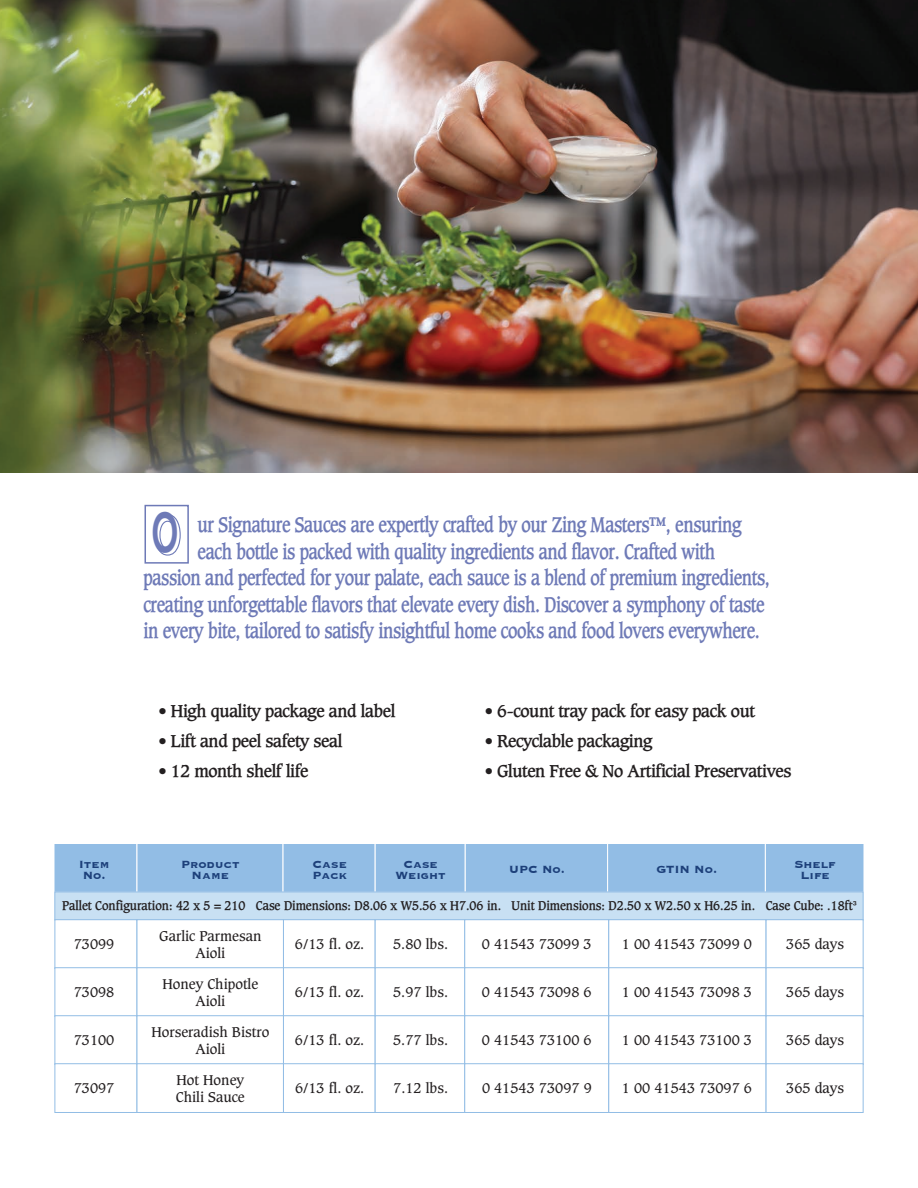
<style>
.page{position:relative;width:918px;height:1188px;background:#fff}
.page>*{position:absolute;margin:0;border:0;box-sizing:border-box;transform-origin:0 0}
.t1{font:700 58.65px "Copperplate Gothic";color:#6e7ab7;scale:.54 1}
.t2{font:700 20.4px "Newberry";letter-spacing:-.02em;color:#6e7ab7;scale:.83 1}
.t3{font:700 16.5px "Newberry";letter-spacing:-.02em;color:#231f20}
.t4{font:13.65px/16.4px "Newberry";color:#231f20;text-align:center}
.t5{font:900 condensed 13.5px/11.6px "Copperplate Black Condensed S Si";color:#1d407a;text-align:center}
.t6{font:700 12.15px "Newberry";color:#231f20;scale:.96 1}
.s1{font-family:"Arial";font-weight:400}
</style>
<div class="page">
<div style="left:136px;top:843px;width:147px;height:50px;background:#92bde5;border:1px solid #fff"></div>
<div style="left:54px;top:843px;width:83px;height:50px;background:#92bde5;border:1px solid #fff"></div>
<div style="left:283px;top:843px;width:93px;height:50px;background:#92bde5;border:1px solid #fff"></div>
<div style="left:375px;top:843px;width:91px;height:50px;background:#92bde5;border:1px solid #fff"></div>
<div style="left:465px;top:843px;width:143px;height:50px;background:#92bde5;border:1px solid #fff"></div>
<div style="left:607px;top:843px;width:159px;height:50px;background:#92bde5;border:1px solid #fff"></div>
<div style="left:765px;top:843px;width:99px;height:50px;background:#92bde5;border:1px solid #fff"></div>
<div style="left:54px;top:892px;width:810px;height:28px;background:#c8e0f3;border:1px solid #92bde5"></div>
<div style="left:136px;top:919px;width:148px;height:50px;background:#fff;border:1px solid #92bde5"></div>
<div style="left:54px;top:919px;width:83px;height:50px;background:#fff;border:1px solid #92bde5"></div>
<div style="left:283px;top:919px;width:93px;height:50px;background:#fff;border:1px solid #92bde5"></div>
<div style="left:375px;top:919px;width:90px;height:50px;background:#fff;border:1px solid #92bde5"></div>
<div style="left:464px;top:919px;width:145px;height:50px;background:#fff;border:1px solid #92bde5"></div>
<div style="left:608px;top:919px;width:159px;height:50px;background:#fff;border:1px solid #92bde5"></div>
<div style="left:766px;top:919px;width:98px;height:50px;background:#fff;border:1px solid #92bde5"></div>
<img style="left:0;top:0;width:918px;height:473px">
<svg style="left:154px;top:514px;width:27px;height:42px"></svg>
<div style="left:145px;top:505px;width:44px;height:59px;border:2px solid #6e7ab7"></div>
<div style="left:136px;top:967px;width:148px;height:50px;background:#fff;border:1px solid #92bde5"></div>
<div style="left:54px;top:967px;width:83px;height:50px;background:#fff;border:1px solid #92bde5"></div>
<div style="left:283px;top:967px;width:93px;height:50px;background:#fff;border:1px solid #92bde5"></div>
<div style="left:375px;top:967px;width:90px;height:50px;background:#fff;border:1px solid #92bde5"></div>
<div style="left:464px;top:967px;width:145px;height:50px;background:#fff;border:1px solid #92bde5"></div>
<div style="left:608px;top:967px;width:159px;height:50px;background:#fff;border:1px solid #92bde5"></div>
<div style="left:766px;top:967px;width:98px;height:50px;background:#fff;border:1px solid #92bde5"></div>
<div style="left:136px;top:1015px;width:148px;height:50px;background:#fff;border:1px solid #92bde5"></div>
<div style="left:54px;top:1015px;width:83px;height:50px;background:#fff;border:1px solid #92bde5"></div>
<div style="left:283px;top:1015px;width:93px;height:50px;background:#fff;border:1px solid #92bde5"></div>
<div style="left:375px;top:1015px;width:90px;height:50px;background:#fff;border:1px solid #92bde5"></div>
<div style="left:464px;top:1015px;width:145px;height:50px;background:#fff;border:1px solid #92bde5"></div>
<div style="left:608px;top:1015px;width:159px;height:50px;background:#fff;border:1px solid #92bde5"></div>
<div style="left:766px;top:1015px;width:98px;height:50px;background:#fff;border:1px solid #92bde5"></div>
<div style="left:136px;top:1063px;width:148px;height:50px;background:#fff;border:1px solid #92bde5"></div>
<div style="left:54px;top:1063px;width:83px;height:50px;background:#fff;border:1px solid #92bde5"></div>
<div style="left:283px;top:1063px;width:93px;height:50px;background:#fff;border:1px solid #92bde5"></div>
<div style="left:375px;top:1063px;width:90px;height:50px;background:#fff;border:1px solid #92bde5"></div>
<div style="left:464px;top:1063px;width:145px;height:50px;background:#fff;border:1px solid #92bde5"></div>
<div style="left:608px;top:1063px;width:159px;height:50px;background:#fff;border:1px solid #92bde5"></div>
<div style="left:766px;top:1063px;width:98px;height:50px;background:#fff;border:1px solid #92bde5"></div>
<h1 class="t1" style="left:151px;top:500px;width:51px">O</h1>
<p class="t2" style="left:198px;top:515px;width:657px">ur Signature Sauces are expertly crafted by our Zing Masters™, ensuring</p>
<p class="t2" style="left:198px;top:542px;width:625px">each bottle is packed with quality ingredients and flavor. Crafted with</p>
<p class="t2" style="left:143px;top:568px;width:756px">passion and perfected for your palate, each sauce is a blend of premium ingredients,</p>
<p class="t2" style="left:143px;top:595px;width:750px">creating unforgettable flavors that elevate every dish. Discover a symphony of taste</p>
<p class="t2" style="left:143px;top:621px;width:744px">in every bite, tailored to satisfy insightful home cooks and food lovers everywhere.</p>
<p class="t3" style="left:158px;top:703px;width:238px">• High quality package and label</p>
<p class="t3" style="left:485px;top:703px;width:272px">• 6-count tray pack for easy pack out</p>
<p class="t3" style="left:158px;top:733px;width:185px">• Lift and peel safety seal</p>
<p class="t3" style="left:485px;top:733px;width:169px">• Recyclable packaging</p>
<p class="t3" style="left:158px;top:763px;width:152px">• 12 month shelf life</p>
<p class="t3" style="left:485px;top:763px;width:308px">• Gluten Free &amp; No Artificial Preservatives</p>
<p class="t5" style="left:79px;top:858px;width:32px;text-align:left">Item<br>No.</p>
<p class="t5" style="left:181px;top:858px;width:60px">Product<br>Name</p>
<p class="t5" style="left:312px;top:858px;width:36px;text-align:left">Case<br>Pack</p>
<p class="t5" style="left:396px;top:858px;width:52px">Case<br>Weight</p>
<p class="t5" style="left:509px;top:864px;width:58px">UPC No.</p>
<p class="t5" style="left:656px;top:864px;width:62px">GTIN No.</p>
<p class="t5" style="left:795px;top:858px;width:43px">Shelf<br>Life</p>
<p class="t6" style="left:62px;top:899px;width:829px">Pallet Configuration: 42 x 5 = 210 Case Dimensions: D8.06 x W5.56 x H7.06 in. Unit Dimensions: D2.50 x W2.50 x H6.25 in. Case Cube: .18ft<span class="s1">³</span></p>
<p class="t4" style="left:74px;top:937px;width:42px">73099</p>
<p class="t4" style="left:159px;top:929px;width:104px">Garlic Parmesan<br>Aioli</p>
<p class="t4" style="left:295px;top:937px;width:71px">6/13 fl. oz.</p>
<p class="t4" style="left:393px;top:937px;width:56px">5.80 lbs.</p>
<p class="t4" style="left:482px;top:937px;width:111px">0 41543 73099 3</p>
<p class="t4" style="left:622px;top:937px;width:132px">1 00 41543 73099 0</p>
<p class="t4" style="left:786px;top:937px;width:59px">365 days</p>
<p class="t4" style="left:162px;top:977px;width:97px">Honey Chipotle<br>Aioli</p>
<p class="t4" style="left:74px;top:985px;width:42px">73098</p>
<p class="t4" style="left:295px;top:985px;width:71px">6/13 fl. oz.</p>
<p class="t4" style="left:393px;top:985px;width:56px">5.97 lbs.</p>
<p class="t4" style="left:482px;top:985px;width:111px">0 41543 73098 6</p>
<p class="t4" style="left:622px;top:985px;width:132px">1 00 41543 73098 3</p>
<p class="t4" style="left:786px;top:985px;width:59px">365 days</p>
<p class="t4" style="left:151px;top:1025px;width:119px">Horseradish Bistro<br>Aioli</p>
<p class="t4" style="left:74px;top:1033px;width:42px">73100</p>
<p class="t4" style="left:295px;top:1033px;width:71px">6/13 fl. oz.</p>
<p class="t4" style="left:393px;top:1033px;width:56px">5.77 lbs.</p>
<p class="t4" style="left:482px;top:1033px;width:111px">0 41543 73100 6</p>
<p class="t4" style="left:622px;top:1033px;width:132px">1 00 41543 73100 3</p>
<p class="t4" style="left:786px;top:1033px;width:59px">365 days</p>
<p class="t4" style="left:176px;top:1073px;width:70px;text-align:left">Hot Honey<br>Chili Sauce</p>
<p class="t4" style="left:74px;top:1081px;width:42px">73097</p>
<p class="t4" style="left:295px;top:1081px;width:71px">6/13 fl. oz.</p>
<p class="t4" style="left:393px;top:1081px;width:56px">7.12 lbs.</p>
<p class="t4" style="left:482px;top:1081px;width:111px">0 41543 73097 9</p>
<p class="t4" style="left:622px;top:1081px;width:132px">1 00 41543 73097 6</p>
<p class="t4" style="left:786px;top:1081px;width:59px">365 days</p>
</div>
